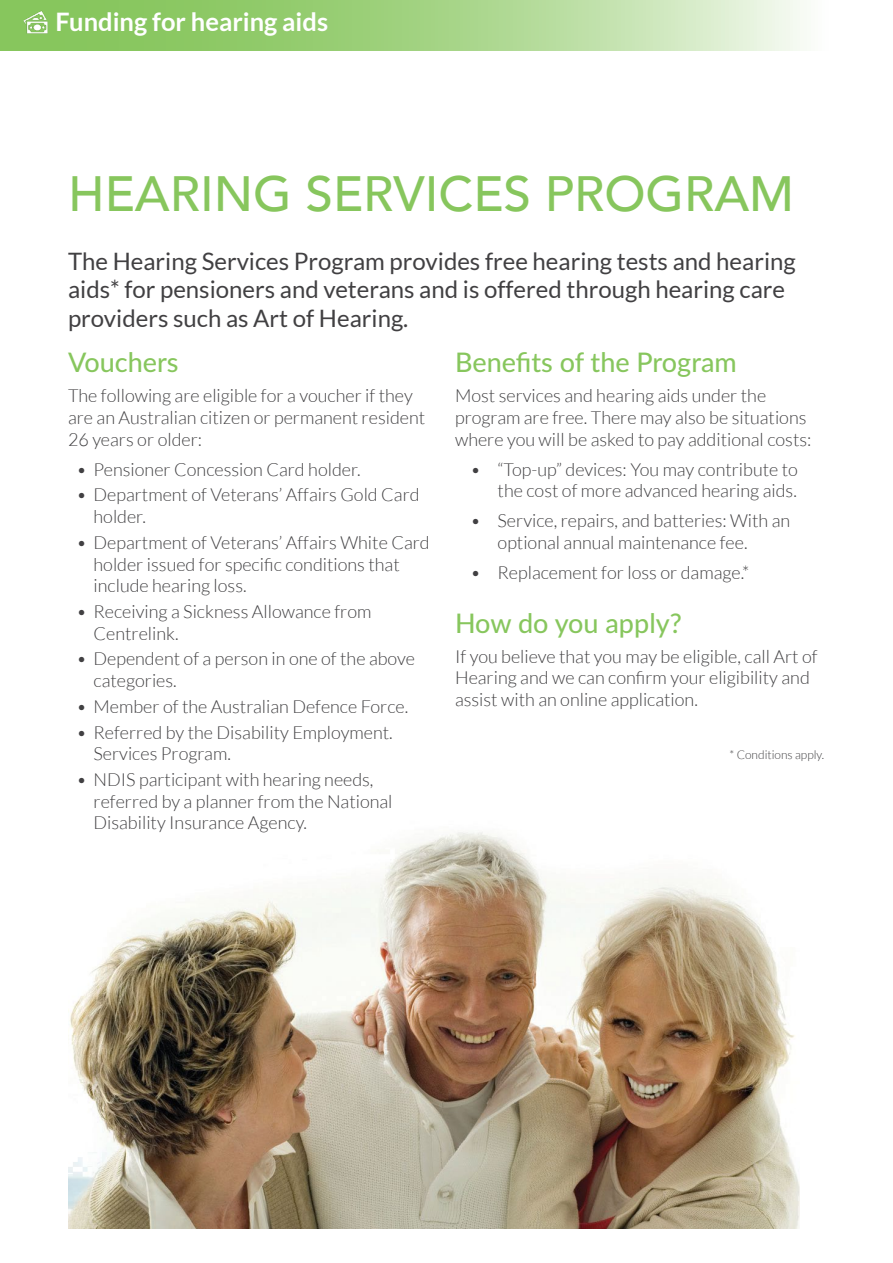
<style>
.page{position:relative;width:893px;height:1263px;background:#fff}
.page>*{position:absolute;margin:0;border:0;box-sizing:border-box;transform-origin:0 0}
.t1{font:500 49.5px "Avenir";color:#87c65d}
.t2{font:500 27px "Lato";color:#87c65d}
.t3{font:700 25.5px "Lato";color:#fff}
.t4{font:24px/28.8px "Lato";color:#414042}
.t5{font:300 18px/21.6px "Lato";color:#414042}
.t6{font:300 12px "Lato";color:#414042}
</style>
<div class="page">
<svg style="left:0;top:0;width:804px;height:51px;background:#aad68d"></svg>
<img style="left:20px;top:9px;width:30px;height:25px">
<img style="left:68px;top:832px;width:731px;height:397px">
<h3 class="t3" style="left:56px;top:7px;width:274px">Funding for hearing aids</h3>
<h1 class="t1" style="left:68px;top:151px;width:728px">HEARING SERVICES PROGRAM</h1>
<h3 class="t4" style="left:68px;top:246px;width:729px">The Hearing Services Program provides free hearing tests and hearing aids* for pensioners and veterans and is offered through hearing care providers such as Art of Hearing.</h3>
<h2 class="t2" style="left:68px;top:343px;width:112px">Vouchers</h2>
<p class="t5" style="left:68px;top:385px;width:359px">The following are eligible for a voucher if they are an Australian citizen or permanent resident<br>26 years or older:</p>
<p class="t5" style="left:77px;top:458px;width:286px">• Pensioner Concession Card holder.</p>
<p class="t5" style="left:94px;top:484px;width:328px;text-indent:-17px">• Department of Veterans’ Affairs Gold Card holder.</p>
<p class="t5" style="left:94px;top:532px;width:338px;text-indent:-17px">• Department of Veterans’ Affairs White Card holder issued for specific conditions that include hearing loss.</p>
<p class="t5" style="left:94px;top:601px;width:279px;text-indent:-17px">• Receiving a Sickness Allowance from<br>Centrelink.</p>
<p class="t5" style="left:94px;top:648px;width:323px;text-indent:-17px">• Dependent of a person in one of the above categories.</p>
<p class="t5" style="left:77px;top:696px;width:333px">• Member of the Australian Defence Force.</p>
<p class="t5" style="left:94px;top:721px;width:301px;text-indent:-17px">• Referred by the Disability Employment.<br>Services Program.</p>
<p class="t5" style="left:94px;top:769px;width:300px;text-indent:-17px">• NDIS participant with hearing needs, referred by a planner from the National<br>Disability Insurance Agency.</p>
<h2 class="t2" style="left:455px;top:343px;width:283px">Benefits of the Program</h2>
<p class="t5" style="left:455px;top:385px;width:358px">Most services and hearing aids under the program are free. There may also be situations where you will be asked to pay additional costs:</p>
<p class="t5" style="left:471px;top:458px;width:329px;text-align:right">• “Top-up” devices: You may contribute to the cost of more advanced hearing aids.</p>
<p class="t5" style="left:498px;top:510px;width:294px;text-indent:-27px">• Service, repairs, and batteries: With an optional annual maintenance fee.</p>
<p class="t5" style="left:471px;top:562px;width:280px">• Replacement for loss or damage.*</p>
<h2 class="t2" style="left:455px;top:603px;width:228px">How do you apply?</h2>
<p class="t5" style="left:455px;top:646px;width:364px">If you believe that you may be eligible, call Art of<br>Hearing and we can confirm your eligibility and assist with an online application.</p>
<p class="t6" style="left:730px;top:748px;width:96px">* Conditions apply.</p>
</div>
